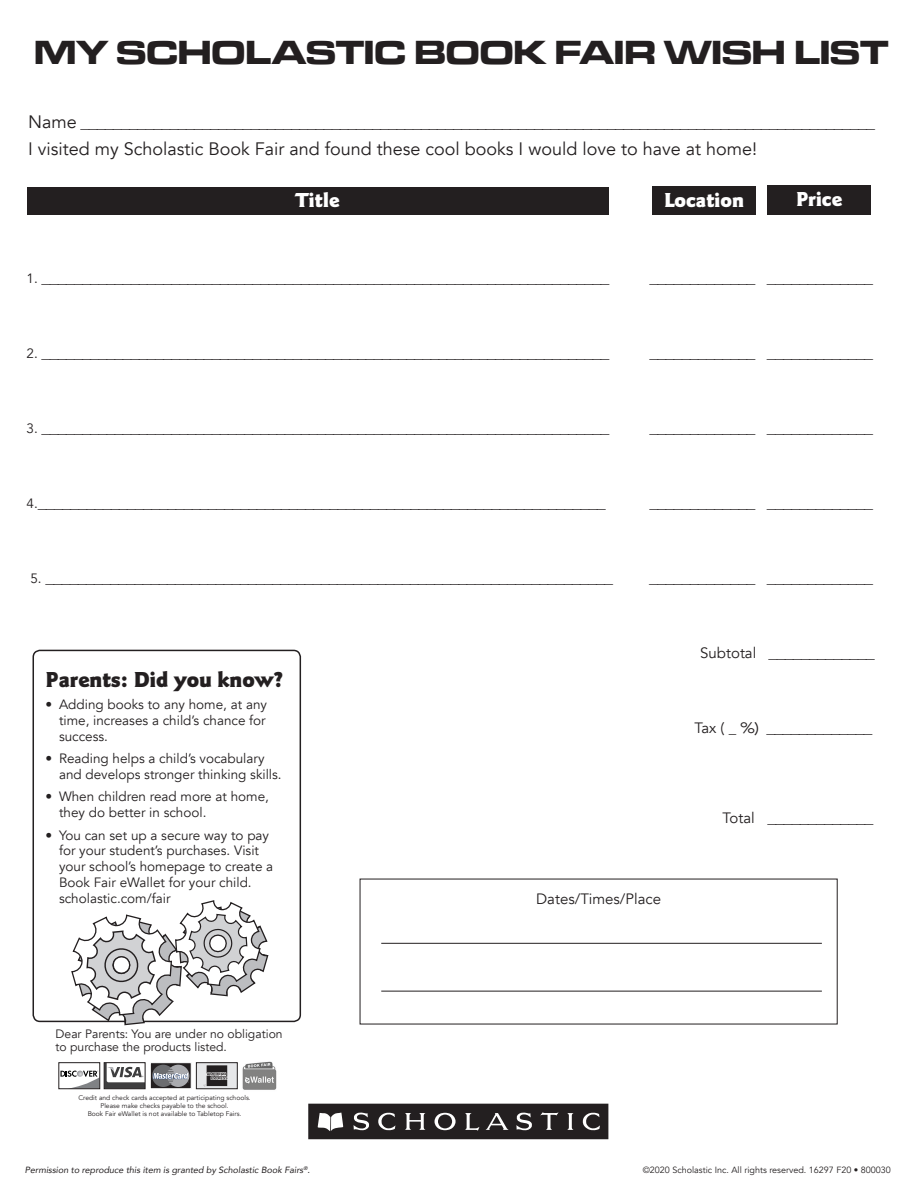
<style>
.page{position:relative;width:918px;height:1188px;background:#fff}
.page>*{position:absolute;margin:0;border:0;box-sizing:border-box;transform-origin:0 0}
.t1{font:700 expanded 34.5px "Microgramma Com";color:#231f20}
.t2{font:900 22.5px "Goudy Sans Std";color:#231f20}
.t3{font:900 21px "Goudy Sans Std";color:#fff}
.t4{font:18px "Avenir";color:#231f20}
.t5{font:15px "Avenir";color:#231f20;scale:1.2 1}
.t6{font:15px "Avenir";color:#231f20}
.t7{font:13.5px/15.8px "Avenir";color:#231f20}
.t8{font:12.15px/13.5px "Avenir";color:#231f20}
.t9{font:italic 9px "Avenir";color:#231f20}
.t10{font:9px "Avenir";color:#231f20}
.t11{font:6.75px/8.1px "Avenir";color:#231f20;text-align:center}
.t12{font:italic 5.25px "Avenir";color:#231f20}
.s1{font-size:18px}
.s2{font-size:13.5px}
.s3{font-size:9px}
</style>
<div class="page">
<div style="left:27px;top:187px;width:581px;height:28px;background:#231f20"></div>
<div style="left:652px;top:187px;width:104px;height:28px;background:#231f20"></div>
<div style="left:768px;top:186px;width:103px;height:29px;background:#231f20"></div>
<svg style="left:308px;top:1103px;width:301px;height:37px;background:#464243"></svg>
<div style="left:33px;top:650px;width:268px;height:372px;border:2px solid #231f20;border-radius:7px"></div>
<hr style="left:381px;top:943px;width:441px;height:1px;background:#231f20">
<hr style="left:381px;top:991px;width:441px;height:1px;background:#231f20">
<div style="left:196px;top:1063px;width:41px;height:26px;background:#e6e7e9"></div>
<div style="left:196px;top:1062px;width:42px;height:27px;border:1px solid #231f20"></div>
<svg style="left:204px;top:1065px;width:23px;height:21px"></svg>
<svg style="left:106px;top:1064px;width:37px;height:23px"></svg>
<svg style="left:152px;top:1064px;width:38px;height:23px"></svg>
<div style="left:150px;top:1062px;width:42px;height:27px;border:1px solid #fff"></div>
<svg style="left:152px;top:1065px;width:37px;height:22px"></svg>
<svg style="left:107px;top:1064px;width:36px;height:18px"></svg>
<div style="left:104px;top:1062px;width:41px;height:27px;border:1px solid #231f20"></div>
<svg style="left:61px;top:1071px;width:37px;height:16px"></svg>
<div style="left:59px;top:1062px;width:41px;height:27px;border:1px solid #231f20"></div>
<img style="left:242px;top:1061px;width:35px;height:29px">
<svg style="left:71px;top:900px;width:198px;height:126px"></svg>
<h1 class="t1" style="left:34px;top:29px;width:856px">MY SCHOLASTIC BOOK FAIR WISH LIST</h1>
<p class="t5" style="left:28px;top:114px;width:707px"><span class="s1">Name</span> __________________________________________________________________________________________________</p>
<p class="t4" style="left:28px;top:138px;width:730px">I visited my Scholastic Book Fair and found these cool books I would love to have at home!</p>
<h3 class="t3" style="left:295px;top:188px;width:46px">Title</h3>
<h3 class="t3" style="left:664px;top:187px;width:82px">Location</h3>
<h3 class="t3" style="left:796px;top:187px;width:48px">Price</h3>
<p class="t5" style="left:27px;top:269px;width:487px"><span class="s2">1.</span> ______________________________________________________________________</p>
<p class="t5" style="left:649px;top:269px;width:188px">_____________ _____________</p>
<p class="t5" style="left:27px;top:344px;width:487px"><span class="s2">2.</span> ______________________________________________________________________</p>
<p class="t5" style="left:649px;top:344px;width:188px">_____________ _____________</p>
<p class="t5" style="left:27px;top:419px;width:487px"><span class="s2">3.</span> ______________________________________________________________________</p>
<p class="t5" style="left:649px;top:419px;width:188px">_____________ _____________</p>
<p class="t5" style="left:27px;top:494px;width:484px"><span class="s2">4.</span>______________________________________________________________________</p>
<p class="t5" style="left:649px;top:494px;width:188px">_____________ _____________</p>
<p class="t5" style="left:30px;top:569px;width:487px"><span class="s2">5.</span> ______________________________________________________________________</p>
<p class="t5" style="left:649px;top:569px;width:188px">_____________ _____________</p>
<h2 class="t2" style="left:46px;top:665px;width:240px">Parents: Did you know?</h2>
<p class="t7" style="left:59px;top:697px;width:210px;text-align:justify;text-indent:-14px">• Adding books to any home, at any time, increases a child’s chance for success.</p>
<p class="t7" style="left:59px;top:751px;width:224px;text-indent:-14px">• Reading helps a child’s vocabulary and develops stronger thinking skills.</p>
<p class="t7" style="left:59px;top:789px;width:212px;text-indent:-14px">• When children read more at home, they do better in school.</p>
<p class="t7" style="left:59px;top:827px;width:216px;text-indent:-14px">• You can set up a secure way to pay for your student’s purchases. Visit your school’s homepage to create a<br>Book Fair eWallet for your child. scholastic.com/fair</p>
<p class="t8" style="left:56px;top:1027px;width:229px">Dear Parents: You are under no obligation to purchase the products listed.</p>
<p class="t11" style="left:79px;top:1094px;width:174px">Credit and check cards accepted at participating schools.<br>Please make checks payable to the school.<br>Book Fair eWallet is not available to Tabletop Fairs.</p>
<p class="t6" style="left:536px;top:890px;width:126px">Dates/Times/Place</p>
<p class="t6" style="left:700px;top:644px;width:176px">Subtotal _____________</p>
<p class="t6" style="left:694px;top:719px;width:180px">Tax ( _ %) _____________</p>
<p class="t6" style="left:723px;top:809px;width:153px">Total _____________</p>
<p class="t12" style="left:303px;top:1165px;width:8px">®<span class="s3">.</span></p>
<p class="t9" style="left:25px;top:1165px;width:280px">Permission to reproduce this item is granted by Scholastic Book Fairs</p>
<p class="t10" style="left:643px;top:1165px;width:250px">©2020 Scholastic Inc. All rights reserved. 16297 F20 • 800030</p>
</div>
